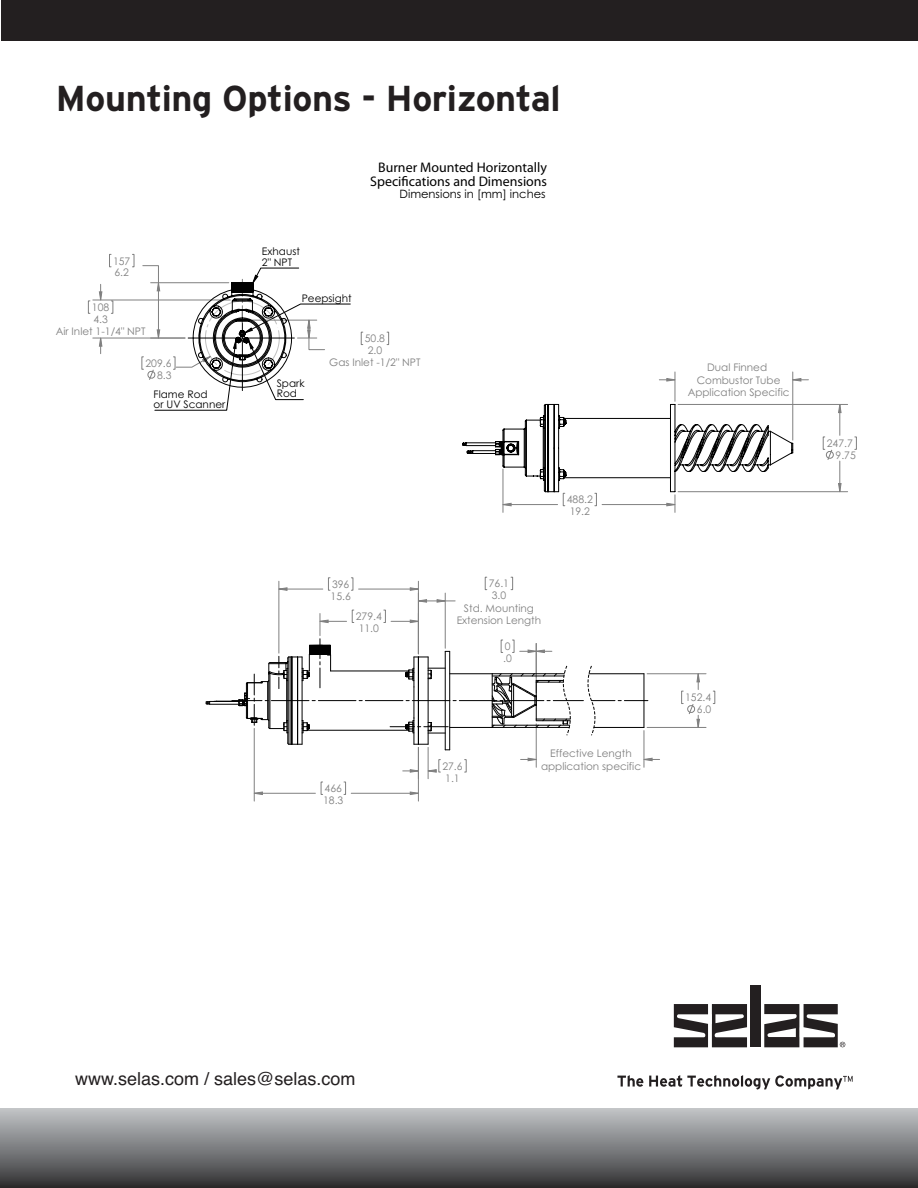
<style>
.page{position:relative;width:918px;height:1188px;background:#fff}
.page>*{position:absolute;margin:0;border:0;box-sizing:border-box;transform-origin:0 0}
.t1{font:700 36px "Interstate";letter-spacing:-.01em;color:#231f20}
.t2{font:18px "Helvetica";color:#231f20}
.t3{font:700 13.95px/14px "Century Gothic";color:#000;text-align:center}
.t4{font:11.55px "Century Gothic";color:#000}
.t5{font:10.5px/11.7px "Century Gothic";color:#808080}
.t6{font:10.5px/10.4px "Century Gothic";color:#000}
</style>
<div class="page">
<svg style="left:109px;top:254px;width:2px;height:13px"></svg>
<svg style="left:132px;top:254px;width:2px;height:13px"></svg>
<svg style="left:88px;top:301px;width:2px;height:13px"></svg>
<hr style="left:93px;top:300px;width:137px;height:1px;background:#808080">
<hr style="left:93px;top:338px;width:92px;height:1px;background:#808080">
<svg style="left:855px;top:437px;width:2px;height:13px"></svg>
<hr style="left:678px;top:491px;width:170px;height:1px;background:#808080">
<hr style="left:678px;top:404px;width:170px;height:1px;background:#808080">
<hr style="left:418px;top:747px;width:1px;height:54px;background:#808080">
<hr style="left:254px;top:728px;width:1px;height:73px;background:#808080">
<svg style="left:142px;top:265px;width:158px;height:18px"></svg>
<svg style="left:99px;top:283px;width:742px;height:512px"></svg>
<svg style="left:185px;top:282px;width:608px;height:210px"></svg>
<svg style="left:205px;top:610px;width:443px;height:141px"></svg>
<div style="left:2px;top:0;width:916px;height:41px;background:#231f20"></div>
<div style="left:0;top:1109px;width:918px;height:79px;background:linear-gradient(to bottom,#c2c5c8,#323133)"></div>
<svg style="left:674px;top:1004px;width:73px;height:43px"></svg>
<div style="left:751px;top:985px;width:10px;height:62px;background:#231f20"></div>
<svg style="left:764px;top:1004px;width:81px;height:43px"></svg>
<svg style="left:617px;top:1075px;width:26px;height:12px"></svg>
<svg style="left:649px;top:1075px;width:204px;height:15px"></svg>
<h1 class="t1" style="left:56px;top:85px;width:506px">Mounting Options - Horizontal</h1>
<p class="t5" style="left:113px;top:256px;width:19px">157<br>6.2</p>
<p class="t6" style="left:262px;top:247px;width:40px">Exhaust<br>2" NPT</p>
<h3 class="t3" style="left:370px;top:161px;width:178px">Burner Mounted Horizontally<br>Specifications and Dimensions</h3>
<p class="t4" style="left:399px;top:190px;width:148px">Dimensions in [mm] inches</p>
<p class="t6" style="left:302px;top:294px;width:51px">Peepsight</p>
<p class="t5" style="left:56px;top:302px;width:91px;text-align:center">108<br>4.3<br>Air Inlet 1-1/4" NPT</p>
<p class="t5" style="left:329px;top:334px;width:93px;text-align:center">50.8<br>2.0<br>Gas Inlet -1/2" NPT</p>
<p class="t5" style="left:145px;top:358px;width:28px;text-align:right">209.6<br>8.3</p>
<p class="t6" style="left:277px;top:379px;width:29px">Spark</p>
<p class="t6" style="left:154px;top:390px;width:56px">Flame Rod</p>
<p class="t6" style="left:277px;top:389px;width:22px">Rod</p>
<p class="t6" style="left:154px;top:400px;width:73px">or UV Scanner</p>
<p class="t5" style="left:331px;top:579px;width:22px">396<br>15.6</p>
<p class="t5" style="left:356px;top:612px;width:28px">279.4<br>11.0</p>
<p class="t5" style="left:323px;top:784px;width:22px">466<br>18.3</p>
<p class="t5" style="left:457px;top:579px;width:86px;line-height:12.1px;text-align:center">76.1<br>3.0<br>Std. Mounting<br>Extension Length</p>
<p class="t5" style="left:503px;top:642px;width:10px">0 .0</p>
<p class="t5" style="left:567px;top:495px;width:28px">488.2<br>19.2</p>
<p class="t5" style="left:442px;top:761px;width:22px">27.6<br>1.1</p>
<p class="t5" style="left:541px;top:748px;width:102px;line-height:12.5px;text-align:center">Effective Length application specific</p>
<p class="t5" style="left:688px;top:362px;width:103px;line-height:12.5px;text-align:center">Dual Finned<br>Combustor Tube<br>Application Specific</p>
<p class="t5" style="left:827px;top:438px;width:31px;text-align:right">247.7<br>9.75</p>
<p class="t5" style="left:685px;top:693px;width:28px;text-align:right">152.4<br>6.0</p>
<h2 class="t2" style="left:75px;top:1072px;width:282px">www.selas.com / sales@selas.com</h2>
</div>
